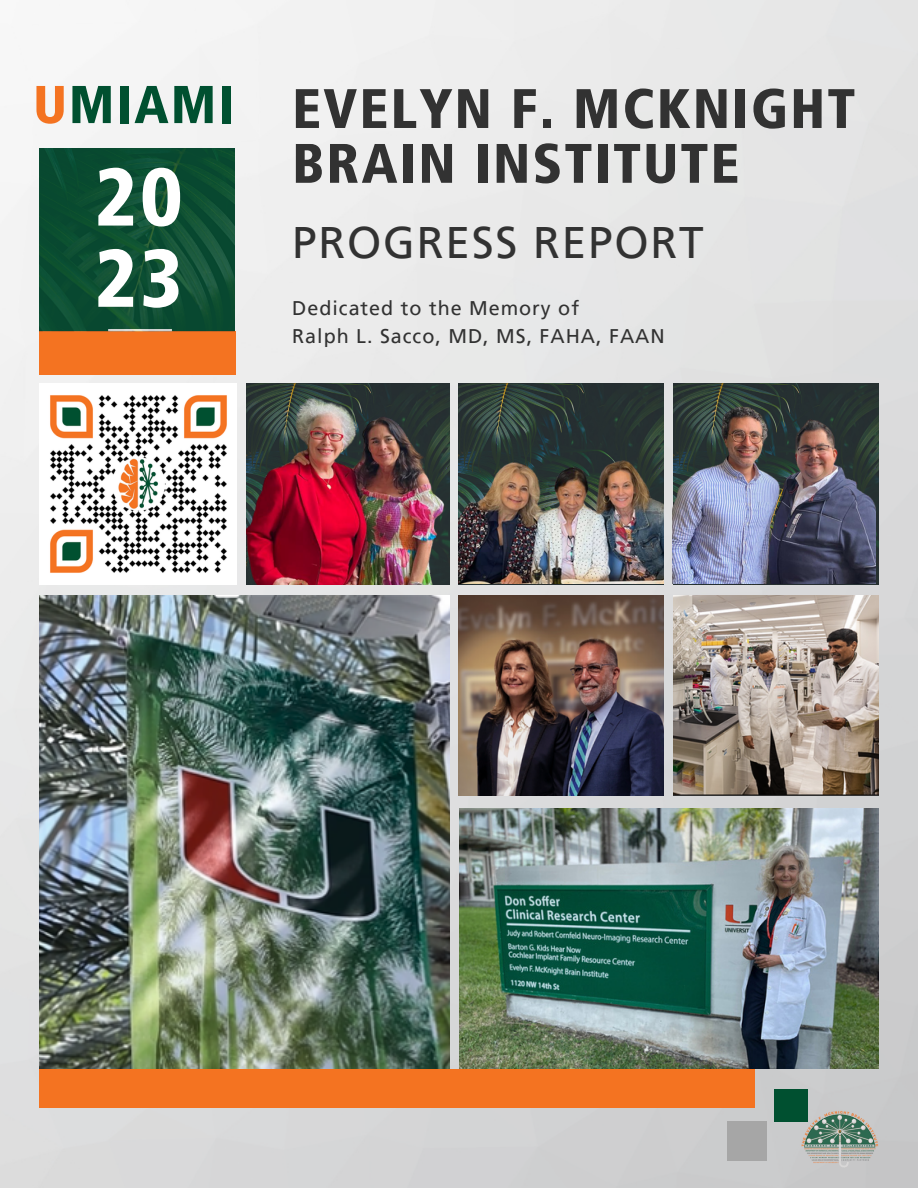
<style>
.page{position:relative;width:918px;height:1188px;background:#fff}
.page>*{position:absolute;margin:0;border:0;box-sizing:border-box;transform-origin:0 0}
.t1{font:900 condensed 81.45px "Frutiger LT Pro";color:#fff}
.t2{font:900 condensed 55.65px "Frutiger LT Pro";letter-spacing:.04em;color:#323232}
.t3{font:900 condensed 53.25px "Frutiger LT Pro";letter-spacing:.04em;color:#005030}
.t4{font:44.1px "Frutiger LT Pro";letter-spacing:.04em;color:#323232}
.t5{font:19.8px "Frutiger LT Pro";letter-spacing:.05em;color:#323232}
.s1{color:#f47321}
</style>
<div class="page">
<img style="left:0;top:0;width:918px;height:1188px">
<img style="left:39px;top:384px;width:198px;height:200px">
<img style="left:39px;top:595px;width:411px;height:474px">
<img style="left:459px;top:809px;width:420px;height:260px">
<img style="left:247px;top:384px;width:202px;height:200px">
<img style="left:674px;top:595px;width:204px;height:201px">
<img style="left:459px;top:595px;width:205px;height:201px">
<img style="left:674px;top:384px;width:204px;height:200px">
<img style="left:459px;top:384px;width:205px;height:200px">
<div style="left:727px;top:1122px;width:40px;height:39px;background:#a6a6a6"></div>
<div style="left:39px;top:1069px;width:715px;height:39px;background:#f47321"></div>
<div style="left:774px;top:1090px;width:33px;height:32px;background:#005030"></div>
<img style="left:801px;top:1111px;width:78px;height:56px">
<div style="left:39px;top:331px;width:196px;height:44px;background:#f47321"></div>
<img style="left:458px;top:459px;width:205px;height:125px">
<img style="left:784px;top:393px;width:92px;height:190px">
<img style="left:673px;top:393px;width:111px;height:190px">
<img style="left:39px;top:148px;width:196px;height:183px">
<p class="t3" style="left:33px;top:72px;width:202px"><span class="s1">U</span>MIAMI</p>
<p class="t1" style="left:95px;top:147px;width:90px">20</p>
<p class="t1" style="left:95px;top:229px;width:90px">23</p>
<p class="t2" style="left:292px;top:75px;width:565px">EVELYN F. MCKNIGHT</p>
<p class="t2" style="left:292px;top:129px;width:449px">BRAIN INSTITUTE</p>
<p class="t4" style="left:292px;top:216px;width:413px">PROGRESS REPORT</p>
<p class="t5" style="left:292px;top:296px;width:288px">Dedicated to the Memory of</p>
<p class="t5" style="left:292px;top:324px;width:374px">Ralph L. Sacco, MD, MS, FAHA, FAAN</p>
</div>
